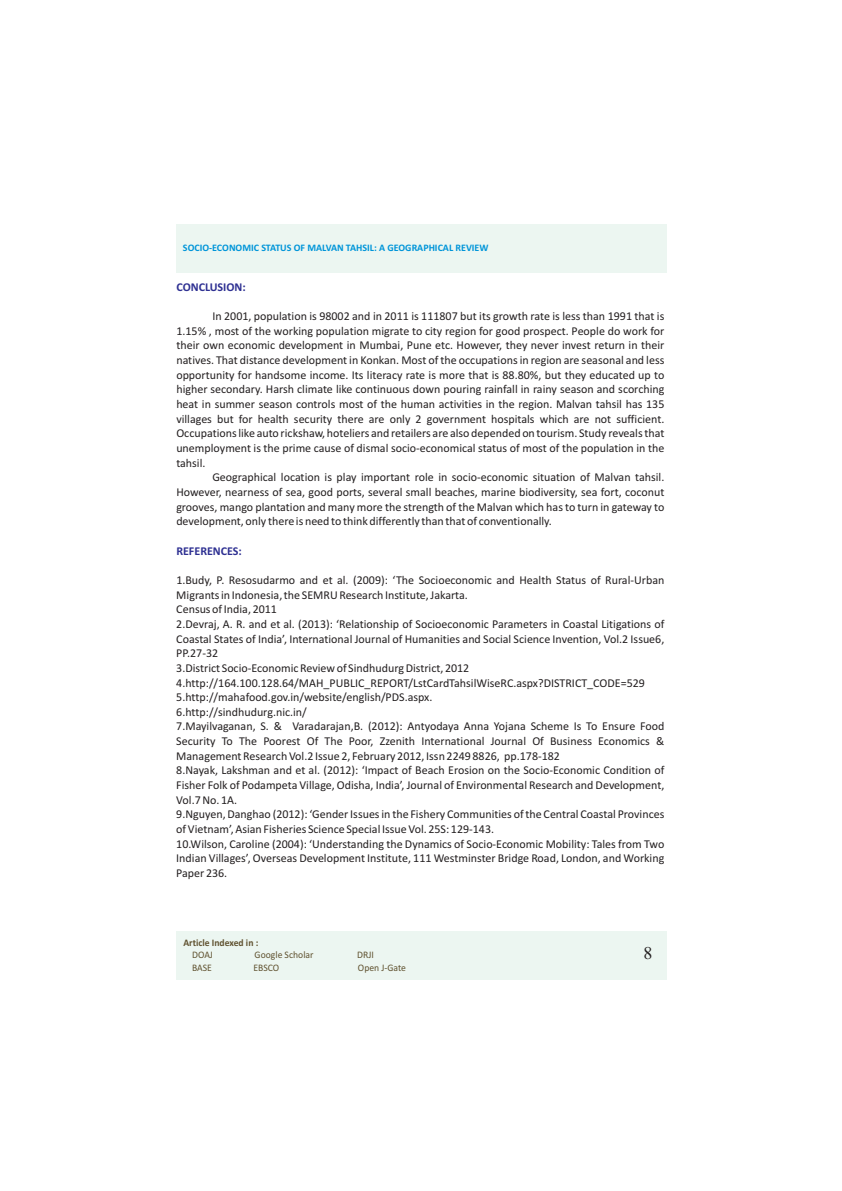
<style>
.page{position:relative;width:842px;height:1191px;background:#fff}
.page>*{position:absolute;margin:0;border:0;box-sizing:border-box;transform-origin:0 0}
.t1{font:18px "Times New Roman";color:#231f20}
.t2{font:12px/14.6px "Calibri";color:#231f20;text-align:justify}
.t3{font:700 12px "Calibri";color:#2e3092}
.t4{font:700 10px "Calibri";color:#0095d9}
.t5{font:10px "Calibri";color:#605230}
.t6{font:700 10px "Calibri";color:#605230}
</style>
<div class="page">
<div style="left:176px;top:931px;width:491px;height:48px;background:#ecf6f1"></div>
<div style="left:176px;top:224px;width:491px;height:48px;background:#ecf6f1"></div>
<p class="t4" style="left:183px;top:244px;width:307px">SOCIO-ECONOMIC STATUS OF MALVAN TAHSIL: A GEOGRAPHICAL REVIEW</p>
<p class="t3" style="left:176px;top:282px;width:71px">CONCLUSION:</p>
<p class="t2" style="left:176px;top:310px;width:490px;text-indent:36px">In 2001, population is 98002 and in 2011 is 111807 but its growth rate is less than 1991 that is 1.15% , most of the working population migrate to city region for good prospect. People do work for their own economic development in Mumbai, Pune etc. However, they never invest return in their natives. That distance development in Konkan. Most of the occupations in region are seasonal and less opportunity for handsome income. Its literacy rate is more that is 88.80%, but they educated up to higher secondary. Harsh climate like continuous down pouring rainfall in rainy season and scorching heat in summer season controls most of the human activities in the region. Malvan tahsil has 135 villages but for health security there are only 2 government hospitals which are not sufficient.<br>Occupations like auto rickshaw, hoteliers and retailers are also depended on tourism. Study reveals that unemployment is the prime cause of dismal socio-economical status of most of the population in the tahsil.</p>
<p class="t2" style="left:176px;top:471px;width:490px;text-indent:36px">Geographical location is play important role in socio-economic situation of Malvan tahsil.<br>However, nearness of sea, good ports, several small beaches, marine biodiversity, sea fort, coconut grooves, mango plantation and many more the strength of the Malvan which has to turn in gateway to development, only there is need to think differently than that of conventionally.</p>
<p class="t3" style="left:176px;top:545px;width:67px">REFERENCES:</p>
<p class="t2" style="left:176px;top:573px;width:490px;text-align:left">1.Budy, P. Resosudarmo and et al. (2009): ‘The Socioeconomic and Health Status of Rural-Urban Migrants in Indonesia, the SEMRU Research Institute, Jakarta.<br>Census of India, 2011<br>2.Devraj, A. R. and et al. (2013): ‘Relationship of Socioeconomic Parameters in Coastal Litigations of Coastal States of India’, International Journal of Humanities and Social Science Invention, Vol.2 Issue6, PP.27-32<br>3.District Socio-Economic Review of Sindhudurg District, 2012<br>4.http://164.100.128.64/MAH_PUBLIC_REPORT/LstCardTahsilWiseRC.aspx?DISTRICT_CODE=529<br>5.http://mahafood.gov.in/website/english/PDS.aspx.<br>6.http://sindhudurg.nic.in/<br>7.Mayilvaganan, S. &amp; Varadarajan,B. (2012): Antyodaya Anna Yojana Scheme Is To Ensure Food Security To The Poorest Of The Poor, Zzenith International Journal Of Business Economics &amp; Management Research Vol.2 Issue 2, February 2012, Issn 2249 8826, pp.178-182<br>8.Nayak, Lakshman and et al. (2012): ‘Impact of Beach Erosion on the Socio-Economic Condition of Fisher Folk of Podampeta Village, Odisha, India’, Journal of Environmental Research and Development, Vol.7 No. 1A.<br>9.Nguyen, Danghao (2012): ‘Gender Issues in the Fishery Communities of the Central Coastal Provinces of Vietnam’, Asian Fisheries Science Special Issue Vol. 25S: 129-143.<br>10.Wilson, Caroline (2004): ‘Understanding the Dynamics of Socio-Economic Mobility: Tales from Two Indian Villages’, Overseas Development Institute, 111 Westminster Bridge Road, London, and Working Paper 236.</p>
<p class="t6" style="left:183px;top:938px;width:76px">Article Indexed in :</p>
<p class="t5" style="left:192px;top:951px;width:22px">DOAJ</p>
<p class="t5" style="left:255px;top:951px;width:60px">Google Scholar</p>
<p class="t5" style="left:357px;top:951px;width:18px">DRJI</p>
<p class="t5" style="left:192px;top:963px;width:21px">BASE</p>
<p class="t5" style="left:253px;top:963px;width:27px">EBSCO</p>
<p class="t5" style="left:358px;top:963px;width:50px">Open J-Gate</p>
<h1 class="t1" style="left:644px;top:946px;width:10px">8</h1>
</div>
